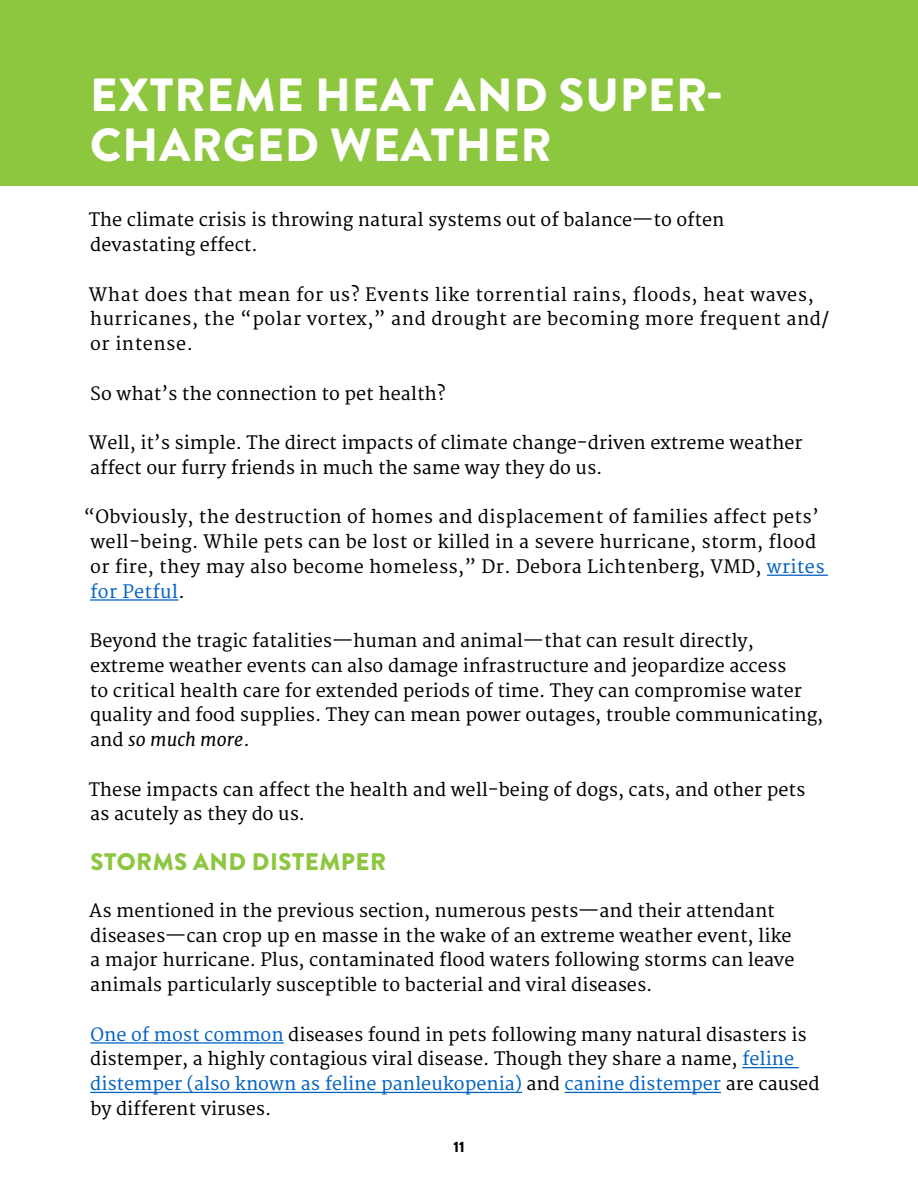
<style>
.page{position:relative;width:918px;height:1188px;background:#fff}
.page>*{position:absolute;margin:0;border:0;box-sizing:border-box;transform-origin:0 0}
.t1{font:900 46.5px/49.5px "Brandon Grotesque";letter-spacing:.02em;color:#fff}
.t2{font:900 24px "Brandon Grotesque";letter-spacing:.02em;color:#8dc63f}
.t3{font:18px/24.8px "Merriweather";color:#000}
.t4{font:18px/24.8px "Merriweather";letter-spacing:.02em;color:#000}
.t5{font:18px/24.8px "Merriweather";letter-spacing:.03em;color:#000}
.t6{font:900 15px "Brandon Grotesque";color:#000}
.s1{color:#0563c1}
.s2{font-style:italic}
</style>
<div class="page">
<hr style="left:767px;top:575px;width:61px;height:1px;background:#0563c1">
<hr style="left:90px;top:599px;width:88px;height:2px;background:#0563c1">
<hr style="left:90px;top:1042px;width:194px;height:2px;background:#0563c1">
<hr style="left:742px;top:1067px;width:57px;height:1px;background:#0563c1">
<hr style="left:90px;top:1092px;width:432px;height:1px;background:#0563c1">
<hr style="left:565px;top:1092px;width:156px;height:1px;background:#0563c1">
<div style="left:0;top:0;width:918px;height:185px;background:#8dc63f"></div>
<h1 class="t1" style="left:90px;top:71px;width:634px">EXTREME HEAT AND SUPER-<br>CHARGED WEATHER</h1>
<p class="t3" style="left:89px;top:208px;width:637px">The climate crisis is throwing natural systems out of balance—to often devastating effect.</p>
<p class="t5" style="left:89px;top:283px;width:741px">What does that mean for us? Events like torrential rains, floods, heat waves, hurricanes, the “polar vortex,” and drought are becoming more frequent and/ or intense.</p>
<p class="t3" style="left:90px;top:382px;width:357px">So what’s the connection to pet health?</p>
<p class="t3" style="left:89px;top:431px;width:715px">Well, it’s simple. The direct impacts of climate change-driven extreme weather affect our furry friends in much the same way they do us.</p>
<p class="t4" style="left:90px;top:505px;width:736px;text-indent:-6px">“Obviously, the destruction of homes and displacement of families affect pets’ well-being. While pets can be lost or killed in a severe hurricane, storm, flood or fire, they may also become homeless,” Dr. Debora Lichtenberg, VMD, <span class="s1">writes for Petful</span>.</p>
<p class="t3" style="left:90px;top:629px;width:735px">Beyond the tragic fatalities—human and animal—that can result directly, extreme weather events can also damage infrastructure and jeopardize access<br>to critical health care for extended periods of time. They can compromise water quality and food supplies. They can mean power outages, trouble communicating, and <span class="s2">so much more</span>.</p>
<p class="t3" style="left:89px;top:778px;width:718px">These impacts can affect the health and well-being of dogs, cats, and other pets as acutely as they do us.</p>
<h2 class="t2" style="left:90px;top:845px;width:297px">STORMS AND DISTEMPER</h2>
<p class="t3" style="left:89px;top:899px;width:707px">As mentioned in the previous section, numerous pests—and their attendant diseases—can crop up en masse in the wake of an extreme weather event, like a major hurricane. Plus, contaminated flood waters following storms can leave animals particularly susceptible to bacterial and viral diseases.</p>
<p class="t3" style="left:90px;top:1023px;width:731px"><span class="s1">One of most common</span> diseases found in pets following many natural disasters is distemper, a highly contagious viral disease. Though they share a name, <span class="s1">feline distemper (also known as feline panleukopenia)</span> and <span class="s1">canine distemper</span> are caused by different viruses.</p>
<p class="t6" style="left:453px;top:1136px;width:13px">11</p>
</div>
